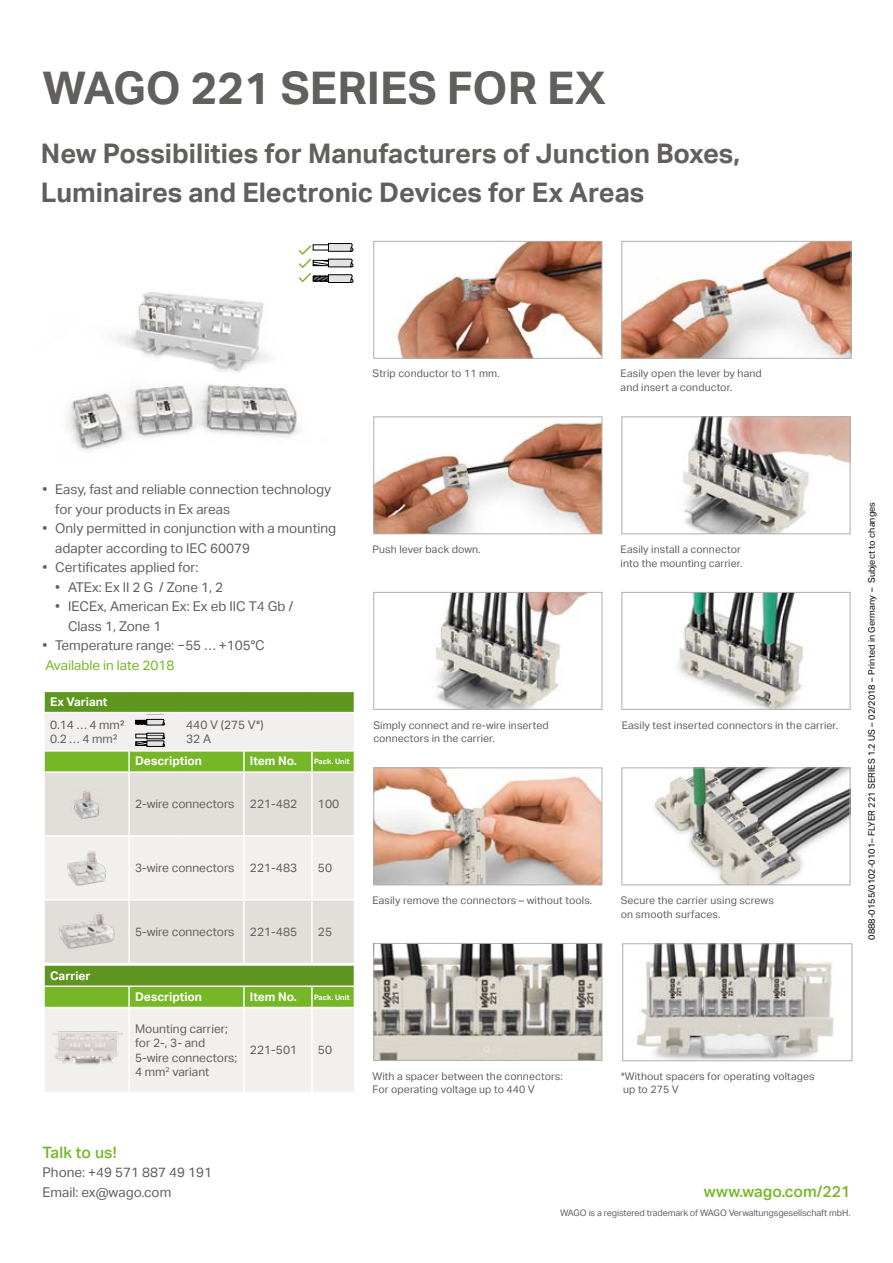
<style>
.page{position:relative;width:893px;height:1263px;background:#fff}
.page>*{position:absolute;margin:0;border:0;box-sizing:border-box;transform-origin:0 0}
.t1{font:700 45px "Aktiv Grotesk";color:#62605d}
.t2{font:700 27px/39px "Aktiv Grotesk";color:#62605d}
.t3{font:500 15.75px "Aktiv Grotesk";color:#75b726}
.t4{font:13.5px/19.5px "Aktiv Grotesk";color:#62605d}
.t5{font:13.5px "Aktiv Grotesk";color:#75b726}
.t6{font:12px/14.4px "Aktiv Grotesk";color:#62605d}
.t7{font:700 12px "Aktiv Grotesk";color:#fff}
.t8{font:10.5px/13.5px "Aktiv Grotesk";letter-spacing:.01em;color:#62605d}
.t9{font:9px "Aktiv Grotesk";letter-spacing:.01em;color:#000}
.t10{font:9px "Aktiv Grotesk";letter-spacing:-.01em;color:#62605d}
.t11{font:700 7.5px "Aktiv Grotesk";color:#fff}
</style>
<div class="page">
<img style="left:67px;top:292px;width:231px;height:160px">
<svg style="left:299px;top:243px;width:54px;height:40px"></svg>
<img style="left:654px;top:769px;width:194px;height:114px">
<div style="left:621px;top:767px;width:229px;height:118px;border:1px solid #b1aeac"></div>
<img style="left:636px;top:945px;width:198px;height:114px">
<div style="left:622px;top:943px;width:230px;height:118px;border:1px solid #b1aeac"></div>
<img style="left:623px;top:243px;width:226px;height:114px">
<div style="left:621px;top:241px;width:230px;height:118px;border:1px solid #b1aeac"></div>
<img style="left:682px;top:418px;width:166px;height:114px">
<div style="left:621px;top:416px;width:229px;height:118px;border:1px solid #b1aeac"></div>
<img style="left:677px;top:594px;width:127px;height:114px">
<div style="left:621px;top:592px;width:229px;height:118px;border:1px solid #b1aeac"></div>
<img style="left:375px;top:945px;width:225px;height:114px">
<div style="left:373px;top:943px;width:229px;height:118px;border:1px solid #b1aeac"></div>
<img style="left:396px;top:243px;width:204px;height:114px">
<div style="left:373px;top:241px;width:229px;height:118px;border:1px solid #b1aeac"></div>
<img style="left:375px;top:422px;width:225px;height:110px">
<div style="left:373px;top:416px;width:229px;height:118px;border:1px solid #b1aeac"></div>
<img style="left:435px;top:594px;width:152px;height:114px">
<div style="left:373px;top:592px;width:229px;height:118px;border:1px solid #b1aeac"></div>
<img style="left:375px;top:769px;width:225px;height:114px">
<div style="left:373px;top:767px;width:229px;height:118px;border:1px solid #b1aeac"></div>
<svg style="left:44px;top:966px;width:311px;height:126px;background:#c3d6a7"></svg>
<hr style="left:43px;top:1007px;width:86px;height:1px;background:#fff">
<hr style="left:43px;top:1008px;width:2px;height:84px;background:#fff">
<hr style="left:129px;top:1007px;width:115px;height:1px;background:#fff">
<hr style="left:128px;top:1008px;width:2px;height:84px;background:#fff">
<hr style="left:244px;top:1007px;width:68px;height:1px;background:#fff">
<hr style="left:243px;top:1008px;width:2px;height:84px;background:#fff">
<hr style="left:312px;top:1007px;width:43px;height:1px;background:#fff">
<hr style="left:311px;top:1008px;width:2px;height:84px;background:#fff">
<hr style="left:354px;top:1008px;width:1px;height:84px;background:#fff">
<div style="left:45px;top:773px;width:309px;height:190px;background:#e2deda"></div>
<div style="left:45px;top:837px;width:309px;height:62px;background:#f2f0ee"></div>
<hr style="left:128px;top:773px;width:2px;height:62px;background:#fff">
<hr style="left:243px;top:773px;width:2px;height:62px;background:#fff">
<hr style="left:311px;top:773px;width:2px;height:62px;background:#fff">
<hr style="left:43px;top:835px;width:86px;height:2px;background:#fff">
<hr style="left:129px;top:835px;width:51px;height:2px;background:#fff">
<hr style="left:128px;top:837px;width:2px;height:62px;background:#fff">
<hr style="left:180px;top:835px;width:64px;height:2px;background:#fff">
<hr style="left:244px;top:835px;width:68px;height:2px;background:#fff">
<hr style="left:243px;top:837px;width:2px;height:62px;background:#fff">
<hr style="left:312px;top:835px;width:43px;height:2px;background:#fff">
<hr style="left:311px;top:837px;width:2px;height:62px;background:#fff">
<hr style="left:43px;top:899px;width:86px;height:1px;background:#fff">
<hr style="left:129px;top:899px;width:51px;height:1px;background:#fff">
<hr style="left:128px;top:900px;width:2px;height:63px;background:#fff">
<hr style="left:180px;top:899px;width:64px;height:1px;background:#fff">
<hr style="left:244px;top:899px;width:68px;height:1px;background:#fff">
<hr style="left:243px;top:900px;width:2px;height:63px;background:#fff">
<hr style="left:312px;top:899px;width:43px;height:1px;background:#fff">
<hr style="left:311px;top:900px;width:2px;height:63px;background:#fff">
<svg style="left:44px;top:692px;width:311px;height:80px;background:#adca88"></svg>
<img style="left:70px;top:789px;width:32px;height:32px">
<img style="left:63px;top:849px;width:46px;height:39px">
<img style="left:56px;top:912px;width:61px;height:39px">
<img style="left:49px;top:1024px;width:78px;height:44px">
<h1 class="t1" style="left:43px;top:63px;width:565px">WAGO 221 SERIES FOR EX</h1>
<h2 class="t2" style="left:41px;top:134px;width:701px">New Possibilities for Manufacturers of Junction Boxes,<br>Luminaires and Electronic Devices for Ex Areas</h2>
<p class="t8" style="left:372px;top:367px;width:129px">Strip conductor to 11 mm.</p>
<p class="t8" style="left:621px;top:367px;width:143px">Easily open the lever by hand and insert a conductor.</p>
<p class="t4" style="left:55px;top:480px;width:278px;text-indent:-13px">• Easy, fast and reliable connection technology for your products in Ex areas</p>
<p class="t4" style="left:55px;top:519px;width:282px;text-indent:-13px">• Only permitted in conjunction with a mounting adapter according to IEC 60079</p>
<p class="t4" style="left:43px;top:558px;width:158px">• Certificates applied for:</p>
<p class="t4" style="left:55px;top:577px;width:169px">• ATEx: Ex II 2 G / Zone 1, 2</p>
<p class="t4" style="left:68px;top:597px;width:227px;text-indent:-13px">• IECEx, American Ex: Ex eb IIC T4 Gb /<br>Class 1, Zone 1</p>
<p class="t4" style="left:43px;top:636px;width:224px">• Temperature range: −55 … +105°C</p>
<p class="t5" style="left:46px;top:657px;width:130px">Available in late 2018</p>
<p class="t7" style="left:50px;top:695px;width:59px">Ex Variant</p>
<p class="t6" style="left:50px;top:717px;width:76px">0.14 … 4 mm²<br>0.2 … 4 mm²</p>
<p class="t6" style="left:186px;top:717px;width:79px">440 V (275 V*)<br>32 A</p>
<p class="t7" style="left:135px;top:754px;width:68px">Description</p>
<p class="t7" style="left:250px;top:754px;width:48px">Item No.</p>
<p class="t11" style="left:314px;top:757px;width:37px">Pack. Unit</p>
<p class="t6" style="left:135px;top:797px;width:101px">2-wire connectors</p>
<p class="t6" style="left:250px;top:797px;width:49px">221-482</p>
<p class="t6" style="left:318px;top:797px;width:23px">100</p>
<p class="t6" style="left:135px;top:861px;width:101px">3-wire connectors</p>
<p class="t6" style="left:250px;top:861px;width:49px">221-483</p>
<p class="t6" style="left:318px;top:861px;width:16px">50</p>
<p class="t7" style="left:50px;top:968px;width:42px">Carrier</p>
<p class="t6" style="left:135px;top:924px;width:101px">5-wire connectors</p>
<p class="t6" style="left:250px;top:924px;width:49px">221-485</p>
<p class="t6" style="left:318px;top:924px;width:16px">25</p>
<p class="t7" style="left:135px;top:990px;width:68px">Description</p>
<p class="t7" style="left:250px;top:990px;width:48px">Item No.</p>
<p class="t11" style="left:314px;top:992px;width:37px">Pack. Unit</p>
<p class="t6" style="left:135px;top:1021px;width:104px">Mounting carrier; for 2-, 3- and<br>5-wire connectors;<br>4 mm<sup>2</sup> variant</p>
<p class="t6" style="left:250px;top:1043px;width:49px">221-501</p>
<p class="t6" style="left:318px;top:1043px;width:16px">50</p>
<h3 class="t3" style="left:43px;top:1143px;width:76px">Talk to us!</h3>
<p class="t4" style="left:43px;top:1163px;width:171px">Phone: +49 571 887 49 191<br>Email: ex@wago.com</p>
<p class="t8" style="left:373px;top:543px;width:110px">Push lever back down.</p>
<p class="t8" style="left:621px;top:543px;width:123px">Easily install a connector into the mounting carrier.</p>
<p class="t8" style="left:373px;top:718px;width:177px">Simply connect and re-wire inserted connectors in the carrier.</p>
<p class="t8" style="left:622px;top:718px;width:218px">Easily test inserted connectors in the carrier.</p>
<p class="t8" style="left:372px;top:894px;width:221px">Easily remove the connectors – without tools.</p>
<p class="t8" style="left:621px;top:894px;width:155px">Secure the carrier using screws on smooth surfaces.</p>
<p class="t9" style="left:867px;top:940px;width:439px;rotate:-90deg">0888-0155/0102-0101– FLYER 221 SERIES 1.2 US – 02/2018 – Printed in Germany – Subject to changes</p>
<p class="t8" style="left:372px;top:1069px;width:192px">With a spacer between the connectors:<br>For operating voltage up to 440 V</p>
<p class="t8" style="left:621px;top:1069px;width:195px">*Without spacers for operating voltages up to 275 V</p>
<h3 class="t3" style="left:704px;top:1182px;width:148px">www.wago.com/221</h3>
<p class="t10" style="left:560px;top:1208px;width:292px">WAGO is a registered trademark of WAGO Verwaltungsgesellschaft mbH.</p>
</div>
